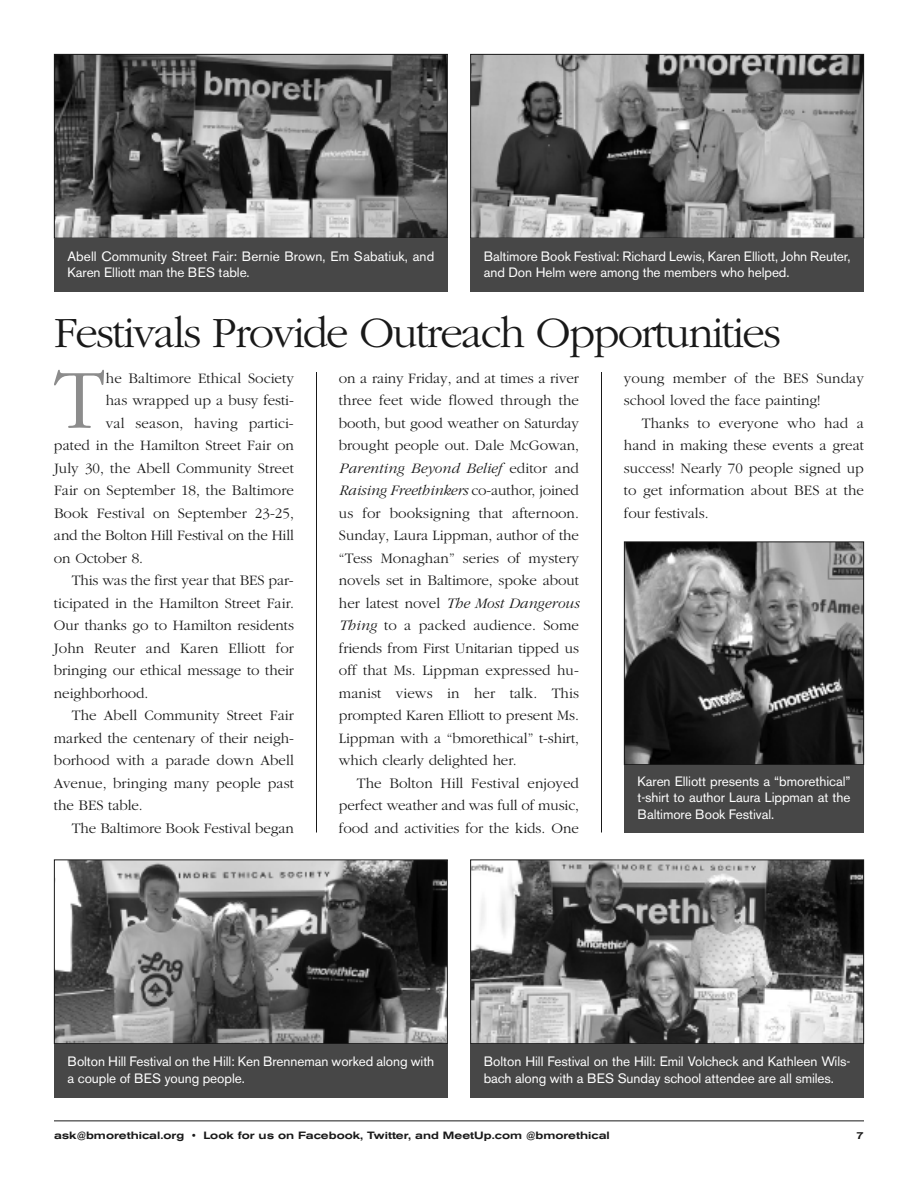
<style>
.page{position:relative;width:918px;height:1188px;background:#fff}
.page>*{position:absolute;margin:0;border:0;box-sizing:border-box;transform-origin:0 0}
.t1{font:300 87.3px "Garamond";color:#8c8c8c}
.t2{font:300 45px "Garamond";letter-spacing:-.04em;color:#191919}
.t3{font:300 15px/22.5px "Garamond";color:#191919;text-align:justify}
.t4{font:13.5px/16.5px "Akzidenz Grotesk BE";letter-spacing:-.005em;color:#fff}
.t5{font:500 expanded 10.5px "Akzidenz Grotesk BE";color:#191919}
.s1{font-style:italic}
</style>
<div class="page">
<hr style="left:316px;top:372px;width:1px;height:460px;background:#191919">
<hr style="left:601px;top:372px;width:1px;height:460px;background:#191919">
<hr style="left:54px;top:1120px;width:810px;height:1px;background:#191919">
<img style="left:626px;top:544px;width:236px;height:219px">
<div style="left:624px;top:542px;width:240px;height:223px;border:1px solid #191919"></div>
<div style="left:624px;top:765px;width:240px;height:67px;background:#474747"></div>
<img style="left:56px;top:56px;width:390px;height:180px">
<div style="left:54px;top:54px;width:394px;height:184px;border:1px solid #191919"></div>
<div style="left:54px;top:238px;width:394px;height:54px;background:#474747"></div>
<img style="left:472px;top:56px;width:390px;height:180px">
<div style="left:470px;top:54px;width:394px;height:184px;border:1px solid #191919"></div>
<div style="left:470px;top:238px;width:394px;height:54px;background:#474747"></div>
<img style="left:56px;top:862px;width:390px;height:180px">
<div style="left:54px;top:860px;width:394px;height:184px;border:1px solid #191919"></div>
<div style="left:54px;top:1044px;width:394px;height:54px;background:#474747"></div>
<img style="left:472px;top:862px;width:390px;height:180px">
<div style="left:470px;top:860px;width:394px;height:184px;border:1px solid #191919"></div>
<div style="left:470px;top:1044px;width:394px;height:54px;background:#474747"></div>
<p class="t4" style="left:68px;top:249px;width:368px">Abell Community Street Fair: Bernie Brown, Em Sabatiuk, and<br>Karen Elliott man the BES table.</p>
<p class="t4" style="left:484px;top:249px;width:368px">Baltimore Book Festival: Richard Lewis, Karen Elliott, John Reuter, and Don Helm were among the members who helped.</p>
<h2 class="t2" style="left:54px;top:305px;width:729px">Festivals Provide Outreach Opportunities</h2>
<h1 class="t1" style="left:54px;top:346px;width:52px">T</h1>
<p class="t3" style="left:106px;top:366px;width:190px">he Baltimore Ethical Society</p>
<p class="t3" style="left:106px;top:389px;width:189px">has wrapped up a busy festi-</p>
<p class="t3" style="left:106px;top:411px;width:189px">val season, having partici-</p>
<p class="t3" style="left:54px;top:434px;width:242px">pated in the Hamilton Street Fair on</p>
<p class="t3" style="left:54px;top:456px;width:242px">July 30, the Abell Community Street</p>
<p class="t3" style="left:54px;top:479px;width:242px">Fair on September 18, the Baltimore</p>
<p class="t3" style="left:54px;top:501px;width:242px">Book Festival on September 23-25,</p>
<p class="t3" style="left:54px;top:524px;width:242px">and the Bolton Hill Festival on the Hill</p>
<p class="t3" style="left:54px;top:546px;width:90px">on October 8.</p>
<p class="t3" style="left:72px;top:569px;width:223px">This was the first year that BES par-</p>
<p class="t3" style="left:54px;top:591px;width:242px">ticipated in the Hamilton Street Fair.</p>
<p class="t3" style="left:54px;top:614px;width:242px">Our thanks go to Hamilton residents</p>
<p class="t3" style="left:54px;top:636px;width:242px">John Reuter and Karen Elliott for</p>
<p class="t3" style="left:54px;top:659px;width:242px">bringing our ethical message to their</p>
<p class="t3" style="left:54px;top:681px;width:96px">neighborhood.</p>
<p class="t3" style="left:72px;top:704px;width:224px">The Abell Community Street Fair</p>
<p class="t3" style="left:54px;top:726px;width:241px">marked the centenary of their neigh-</p>
<p class="t3" style="left:54px;top:749px;width:242px">borhood with a parade down Abell</p>
<p class="t3" style="left:54px;top:771px;width:242px">Avenue, bringing many people past</p>
<p class="t3" style="left:54px;top:794px;width:90px">the BES table.</p>
<p class="t3" style="left:72px;top:816px;width:224px">The Baltimore Book Festival began</p>
<p class="t3" style="left:339px;top:366px;width:242px">on a rainy Friday, and at times a river three feet wide flowed through the booth, but good weather on Saturday brought people out. Dale McGowan, <span class="s1">Parenting Beyond Belief</span> editor and <span class="s1">Raising Freethinkers</span> co-author, joined us for booksigning that afternoon.<br>Sunday, Laura Lippman, author of the “Tess Monaghan” series of mystery novels set in Baltimore, spoke about her latest novel <span class="s1">The Most Dangerous Thing</span> to a packed audience. Some friends from First Unitarian tipped us off that Ms. Lippman expressed hu&shy;manist views in her talk. This prompted Karen Elliott to present Ms.<br>Lippman with a “bmorethical” t-shirt, which clearly delighted her.</p>
<p class="t3" style="left:339px;top:771px;width:242px;text-indent:18px">The Bolton Hill Festival enjoyed perfect weather and was full of music, food and activities for the kids. One</p>
<p class="t3" style="left:624px;top:366px;width:241px">young member of the BES Sunday school loved the face painting!</p>
<p class="t3" style="left:624px;top:411px;width:242px;text-indent:18px">Thanks to everyone who had a hand in making these events a great success! Nearly 70 people signed up to get information about BES at the four festivals.</p>
<p class="t4" style="left:637px;top:774px;width:215px;text-align:justify">Karen Elliott presents a “bmorethical” t-shirt to author Laura Lippman at the Baltimore Book Festival.</p>
<p class="t4" style="left:67px;top:1055px;width:368px">Bolton Hill Festival on the Hill: Ken Brenneman worked along with a couple of BES young people.</p>
<p class="t4" style="left:484px;top:1055px;width:368px">Bolton Hill Festival on the Hill: Emil Volcheck and Kathleen Wils&shy;bach along with a BES Sunday school attendee are all smiles.</p>
<p class="t5" style="left:54px;top:1131px;width:557px">ask@bmorethical.org • Look for us on Facebook, Twitter, and MeetUp.com @bmorethical</p>
<p class="t5" style="left:856px;top:1131px;width:9px">7</p>
</div>
